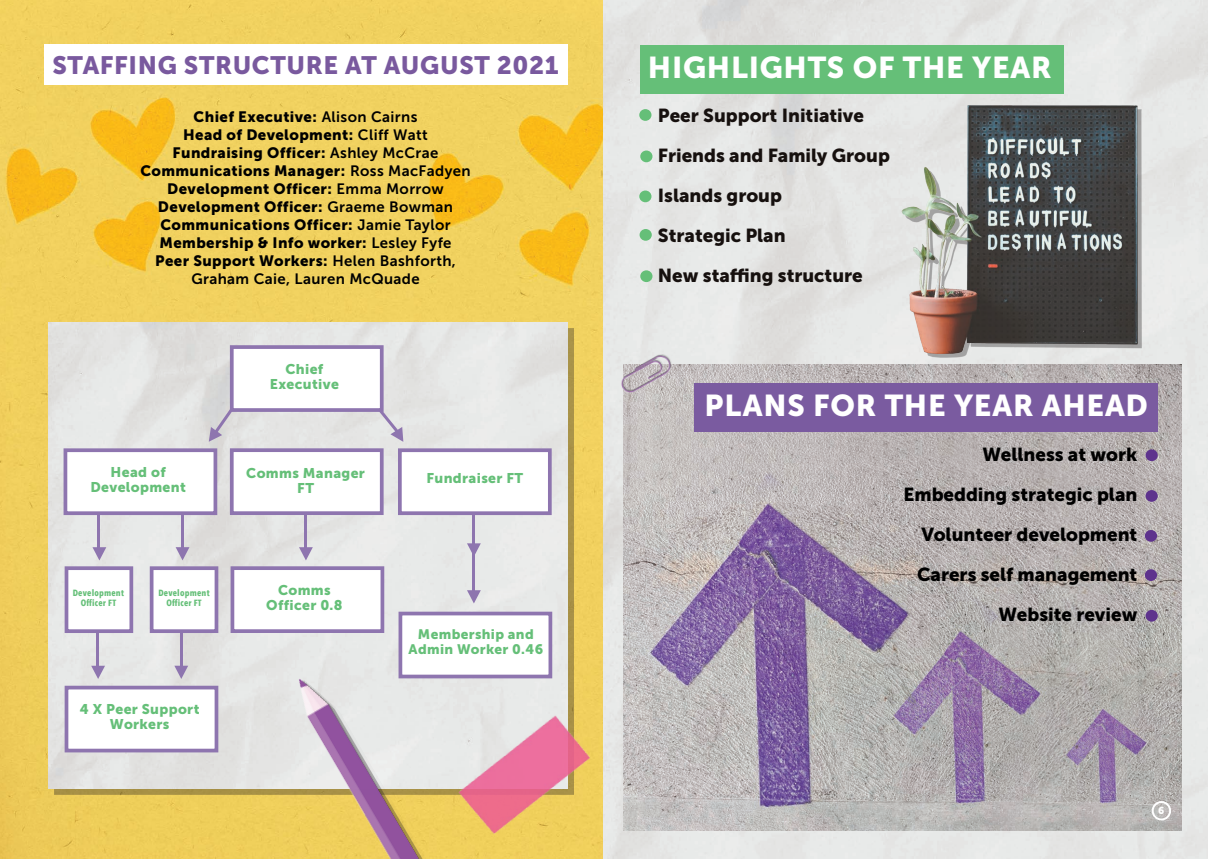
<style>
.page{position:relative;width:1208px;height:859px;background:#fff}
.page>*{position:absolute;margin:0;border:0;box-sizing:border-box;transform-origin:0 0}
.HEADING_2{font:30px "Museo Sans 900";letter-spacing:.025em;color:#fff}
.HEADING_2-2{font:25px "Museo Sans 900";letter-spacing:.025em;color:#79599e}
.HEADING_2-3{font:18.7px "Museo Sans 900";color:#000}
.HEADING_2-4{font:18.7px "Museo Sans 900";color:#16100e}
.HEADING_2-5{font:15px "Museo Sans 900";letter-spacing:.025em;color:#000}
.HEADING_2-6{font:15px "Museo Sans 700";letter-spacing:.025em;color:#000}
.HEADING_2-7{font:14px/15px "Museo Sans 900";letter-spacing:.025em;color:#65bf78;text-align:center}
.HEADING_2-8{font:13.7px "Museo Sans 900";letter-spacing:.025em;color:#65bf78}
.t1{font:10px "Museo Sans 900";color:#fff}
.HEADING_2-9{font:700 9px "Avenir Next Condensed";letter-spacing:.025em;color:#65bf78}
.s1{font-family:"Museo Sans 700"}
</style>
<div class="page">
<img style="left:0;top:0;width:604px;height:859px">
<img style="left:49px;top:322px;width:519px;height:466px">
<div style="left:64px;top:448px;width:153px;height:67px;background:#fff;border:4px solid #8e75af"></div>
<div style="left:230px;top:448px;width:153px;height:67px;background:#fff;border:4px solid #8e75af"></div>
<div style="left:45px;top:45px;width:523px;height:40px;background:#fff"></div>
<div style="left:398px;top:612px;width:154px;height:66px;background:#fff;border:4px solid #8e75af"></div>
<div style="left:398px;top:448px;width:154px;height:67px;background:#fff;border:4px solid #8e75af"></div>
<div style="left:230px;top:345px;width:153px;height:67px;background:#fff;border:4px solid #8e75af"></div>
<hr style="left:97px;top:515px;width:3px;height:37px;background:#8e75af">
<hr style="left:181px;top:515px;width:3px;height:37px;background:#8e75af">
<div style="left:65px;top:566px;width:68px;height:67px;background:#fff;border:4px solid #8e75af"></div>
<div style="left:150px;top:566px;width:68px;height:67px;background:#fff;border:4px solid #8e75af"></div>
<hr style="left:304px;top:515px;width:3px;height:35px;background:#8e75af">
<div style="left:230px;top:566px;width:154px;height:67px;background:#fff;border:4px solid #8e75af"></div>
<hr style="left:472px;top:515px;width:3px;height:76px;background:#8e75af">
<hr style="left:96px;top:633px;width:3px;height:38px;background:#8e75af">
<hr style="left:180px;top:633px;width:3px;height:40px;background:#8e75af">
<div style="left:65px;top:686px;width:153px;height:66px;background:#fff;border:4px solid #8e75af"></div>
<svg style="left:209px;top:407px;width:25px;height:35px"></svg>
<svg style="left:373px;top:402px;width:30px;height:40px"></svg>
<svg style="left:92px;top:547px;width:14px;height:13px"></svg>
<svg style="left:176px;top:547px;width:13px;height:13px"></svg>
<svg style="left:91px;top:666px;width:14px;height:13px"></svg>
<svg style="left:174px;top:666px;width:14px;height:13px"></svg>
<svg style="left:299px;top:547px;width:14px;height:13px"></svg>
<svg style="left:467px;top:590px;width:14px;height:13px"></svg>
<img style="left:260px;top:658px;width:184px;height:201px">
<svg style="left:467px;top:543px;width:14px;height:14px"></svg>
<img style="left:604px;top:0;width:604px;height:859px">
<img style="left:624px;top:364px;width:557px;height:466px">
<div style="left:640px;top:45px;width:423px;height:49px;background:#65bf78"></div>
<img style="left:872px;top:42px;width:324px;height:338px">
<div style="left:694px;top:383px;width:463px;height:49px;background:#7a5ba0"></div>
<div style="left:639px;top:109px;width:12px;height:12px;background:#65bf78;border-radius:50%"></div>
<div style="left:640px;top:151px;width:12px;height:11px;background:#65bf78;border-radius:50%"></div>
<div style="left:639px;top:191px;width:12px;height:11px;background:#65bf78;border-radius:50%"></div>
<div style="left:639px;top:229px;width:13px;height:12px;background:#65bf78;border-radius:50%"></div>
<div style="left:640px;top:270px;width:12px;height:12px;background:#65bf78;border-radius:50%"></div>
<div style="left:1145px;top:449px;width:12px;height:12px;background:#5e338d;border-radius:50%"></div>
<div style="left:1145px;top:490px;width:12px;height:12px;background:#5e338d;border-radius:50%"></div>
<div style="left:1144px;top:530px;width:13px;height:12px;background:#5e338d;border-radius:50%"></div>
<div style="left:1144px;top:569px;width:13px;height:12px;background:#5e338d;border-radius:50%"></div>
<div style="left:1145px;top:610px;width:12px;height:12px;background:#5e338d;border-radius:50%"></div>
<div style="left:1151px;top:801px;width:20px;height:19px;border:2px solid #fff;border-radius:50%"></div>
<img style="left:417px;top:680px;width:215px;height:179px">
<img style="left:609px;top:333px;width:88px;height:77px">
<p class="HEADING_2-2" style="left:52px;top:51px;width:508px">STAFFING STRUCTURE AT AUGUST 2021</p>
<p class="HEADING_2-5" style="left:194px;top:108px;width:225px">Chief Executive: <span class="s1">Alison Cairns</span></p>
<p class="HEADING_2-5" style="left:183px;top:126px;width:246px">Head of Development: <span class="s1">Cliff Watt</span></p>
<p class="HEADING_2-5" style="left:173px;top:144px;width:267px">Fundraising Officer: <span class="s1">Ashley McCrae</span></p>
<p class="HEADING_2-5" style="left:140px;top:162px;width:332px">Communications Manager: <span class="s1">Ross MacFadyen</span></p>
<p class="HEADING_2-5" style="left:167px;top:180px;width:278px">Development Officer: <span class="s1">Emma Morrow</span></p>
<p class="HEADING_2-5" style="left:158px;top:198px;width:297px">Development Officer: <span class="s1">Graeme Bowman</span></p>
<p class="HEADING_2-5" style="left:160px;top:216px;width:292px">Communications Officer: <span class="s1">Jamie Taylor</span></p>
<p class="HEADING_2-5" style="left:160px;top:234px;width:293px">Membership &amp; Info worker: <span class="s1">Lesley Fyfe</span></p>
<p class="HEADING_2-5" style="left:155px;top:252px;width:302px">Peer Support Workers: <span class="s1">Helen Bashforth,</span></p>
<p class="HEADING_2-6" style="left:191px;top:270px;width:230px">Graham Caie, Lauren McQuade</p>
<p class="HEADING_2-7" style="left:270px;top:361px;width:70px">Chief<br>Executive</p>
<p class="HEADING_2-7" style="left:90px;top:465px;width:97px">Head of<br>Development</p>
<p class="HEADING_2-7" style="left:246px;top:465px;width:120px">Comms Manager</p>
<p class="HEADING_2-7" style="left:297px;top:480px;width:18px">FT</p>
<p class="HEADING_2-9" style="left:73px;top:588px;width:53px">Development</p>
<p class="HEADING_2-9" style="left:81px;top:598px;width:37px">Officer FT</p>
<p class="HEADING_2-9" style="left:158px;top:588px;width:53px">Development</p>
<p class="HEADING_2-9" style="left:166px;top:598px;width:37px">Officer FT</p>
<p class="HEADING_2-7" style="left:80px;top:702px;width:121px">4 X Peer Support<br>Workers</p>
<p class="HEADING_2-7" style="left:278px;top:583px;width:54px">Comms</p>
<p class="HEADING_2-7" style="left:266px;top:598px;width:78px">Officer 0.8</p>
<p class="HEADING_2-7" style="left:426px;top:471px;width:98px">Fundraiser FT</p>
<p class="HEADING_2-8" style="left:418px;top:626px;width:117px">Membership and</p>
<p class="HEADING_2-8" style="left:408px;top:641px;width:136px">Admin Worker 0.46</p>
<p class="HEADING_2" style="left:648px;top:51px;width:405px">HIGHLIGHTS OF THE YEAR</p>
<p class="HEADING_2-4" style="left:658px;top:105px;width:208px">Peer Support Initiative</p>
<p class="HEADING_2-4" style="left:658px;top:145px;width:233px">Friends and Family Group</p>
<p class="HEADING_2-4" style="left:658px;top:185px;width:126px">Islands group</p>
<p class="HEADING_2-4" style="left:658px;top:225px;width:129px">Strategic Plan</p>
<p class="HEADING_2-4" style="left:658px;top:265px;width:206px">New staffing structure</p>
<p class="HEADING_2" style="left:704px;top:389px;width:445px">PLANS FOR THE YEAR AHEAD</p>
<p class="HEADING_2-3" style="left:982px;top:444px;width:156px">Wellness at work</p>
<p class="HEADING_2-3" style="left:903px;top:484px;width:235px">Embedding strategic plan</p>
<p class="HEADING_2-3" style="left:921px;top:524px;width:217px">Volunteer development</p>
<p class="HEADING_2-3" style="left:917px;top:564px;width:222px">Carers self management</p>
<p class="HEADING_2-3" style="left:998px;top:604px;width:140px">Website review</p>
<p class="t1" style="left:1158px;top:805px;width:8px">6</p>
</div>
